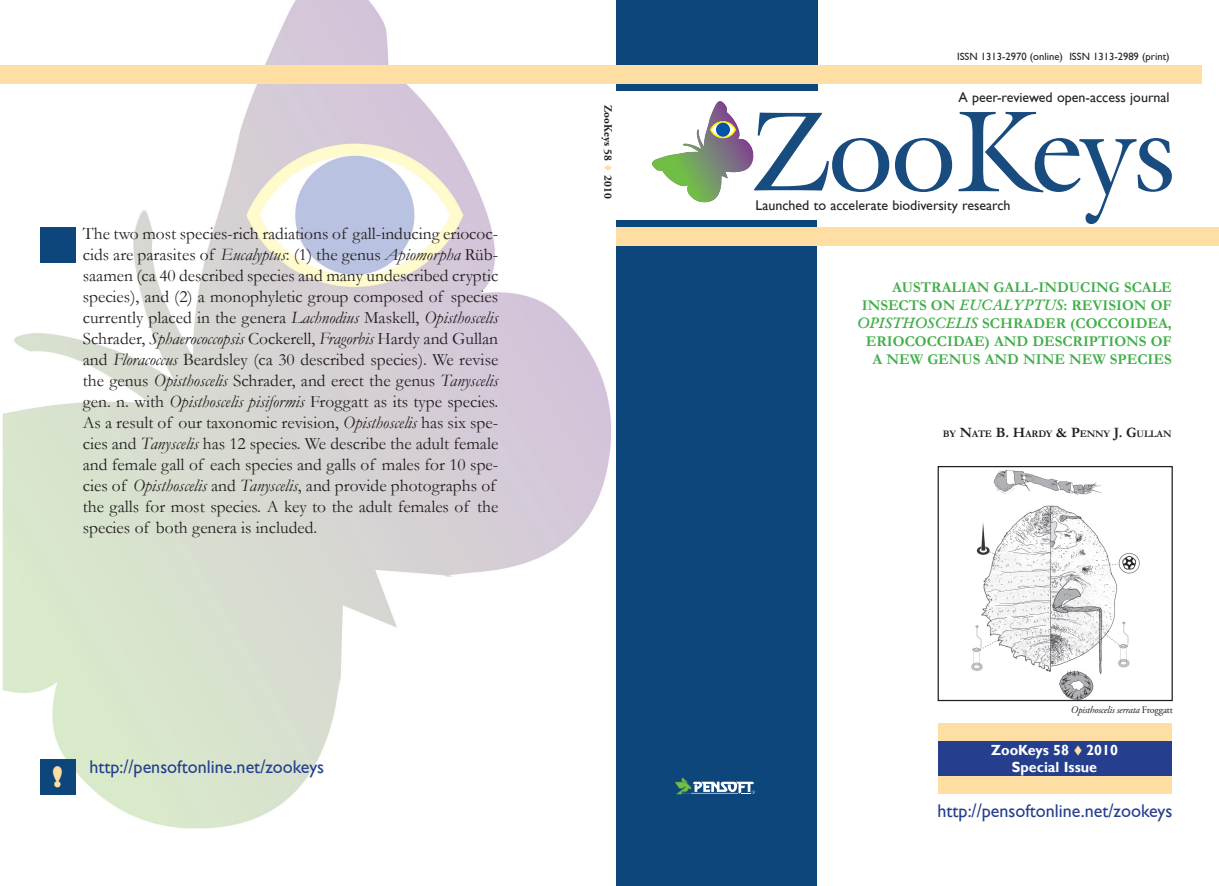
<style>
.page{position:relative;width:1219px;height:886px;background:#fff}
.page>*{position:absolute;margin:0;border:0;box-sizing:border-box;transform-origin:0 0}
.t1{font:800 27.12px "Gill Sans";color:#ffdea4}
.t2{font:18.38px "Gill Sans";color:#253f8e}
.t3{font:17.5px/21px "Garamond";color:#231f20}
.t4{font:700 15px/18px "Garamond";color:#40ae49;text-align:right}
.t5{font:700 14.62px/17.6px "Gill Sans";color:#fff;text-align:center}
.t6{font:14px "Gill Sans";color:#231f20}
.t7{font:700 11.25px "Adobe Garamond Pro";color:#231f20}
.t8{font:10.62px "Gill Sans";color:#231f20}
.t9{font:700 10.12px "Garamond";letter-spacing:-.015em;color:#231f20}
.t10{font:italic 10px "Adobe Garamond Pro";letter-spacing:-.02em;color:#231f20}
.s1{font-style:italic}
.s2{color:#ffdea4}
.s3{font-weight:600;font-style:italic}
.s4{font-size:14.38px}
.s5{font-style:normal}
</style>
<div class="page">
<img style="left:2px;top:0;width:632px;height:857px">
<div style="left:938px;top:740px;width:233px;height:36px;background:#253f8e"></div>
<div style="left:938px;top:723px;width:233px;height:17px;background:#ffdea4"></div>
<div style="left:938px;top:776px;width:233px;height:18px;background:#ffdea4"></div>
<div style="left:617px;top:221px;width:200px;height:665px;background:#0d467b"></div>
<div style="left:617px;top:0;width:201px;height:91px;background:#0d467b"></div>
<svg style="left:675px;top:777px;width:80px;height:17px"></svg>
<div style="left:0;top:65px;width:1201px;height:19px;background:#ffdea4"></div>
<div style="left:617px;top:228px;width:602px;height:18px;background:#ffdea4"></div>
<div style="left:40px;top:228px;width:35px;height:35px;background:#0d467b"></div>
<div style="left:40px;top:759px;width:35px;height:35px;background:#0d467b"></div>
<svg style="left:652px;top:101px;width:237px;height:102px"></svg>
<svg style="left:895px;top:138px;width:57px;height:54px"></svg>
<svg style="left:958px;top:112px;width:213px;height:112px"></svg>
<img style="left:971px;top:469px;width:169px;height:230px">
<div style="left:938px;top:466px;width:235px;height:235px;border:1px solid #231f20"></div>
<p class="t3" style="left:83px;top:223px;width:417px">The two most species-rich radiations of gall-inducing eriococ&shy;cids are parasites of <span class="s1">Eucalyptus</span>: (1) the genus <span class="s1">Apiomorpha</span> Rüb&shy;saamen (ca 40 described species and many undescribed cryptic species), and (2) a monophyletic group composed of species currently placed in the genera <span class="s1">Lachnodius</span> Maskell, <span class="s1">Opisthoscelis </span>Schrader, <span class="s1">Sphaerococcopsis</span> Cockerell, <span class="s1">Fragorbis</span> Hardy and Gullan and <span class="s1">Floracoccus</span> Beardsley (ca 30 described species). We revise the genus <span class="s1">Opisthoscelis</span> Schrader, and erect the genus <span class="s1">Tanyscelis </span>gen. n. with <span class="s1">Opisthoscelis pisiformis</span> Froggatt as its type species.<br>As a result of our taxonomic revision, <span class="s1">Opisthoscelis</span> has six spe&shy;cies and <span class="s1">Tanyscelis</span> has 12 species. We describe the adult female and female gall of each species and galls of males for 10 spe&shy;cies of <span class="s1">Opisthoscelis</span> and <span class="s1">Tanyscelis</span>, and provide photographs of the galls for most species. A key to the adult females of the species of both genera is included.</p>
<h1 class="t1" style="left:52px;top:760px;width:12px">!</h1>
<p class="t2" style="left:89px;top:756px;width:236px">http://pensoftonline.net/zookeys</p>
<p class="t7" style="left:613px;top:105px;width:95px;rotate:90deg">ZooKeys 58 <span class="s2">▼</span> 2010</p>
<p class="t8" style="left:957px;top:50px;width:214px">ISSN 1313-2970 (online) ISSN 1313-2989 (print)</p>
<p class="t6" style="left:958px;top:89px;width:213px">A peer-reviewed open-access journal</p>
<p class="t6" style="left:755px;top:197px;width:257px">Launched to accelerate biodiversity research</p>
<p class="t4" style="left:857px;top:279px;width:316px">AUSTRALIAN GALL-INDUCING SCALE INSECTS ON <span class="s3">EUCALYPTUS</span>: REVISION OF <span class="s3">OPISTHOSCELIS</span> SCHRADER (COCCOIDEA, ERIOCOCCIDAE) AND DESCRIPTIONS OF A NEW GENUS AND NINE NEW SPECIES</p>
<p class="t9" style="left:943px;top:428px;width:230px">BY <span class="s4">N</span>ATE <span class="s4">B. H</span>ARDY <span class="s4">&amp; P</span>ENNY <span class="s4">J. G</span>ULLAN</p>
<p class="t10" style="left:1071px;top:705px;width:103px">Opisthoscelis serrata <span class="s5">Froggatt</span></p>
<p class="t5" style="left:991px;top:741px;width:128px">ZooKeys 58 <span class="s2">▼</span> 2010<br>Special Issue</p>
<p class="t2" style="left:938px;top:799px;width:236px">http://pensoftonline.net/zookeys</p>
</div>
